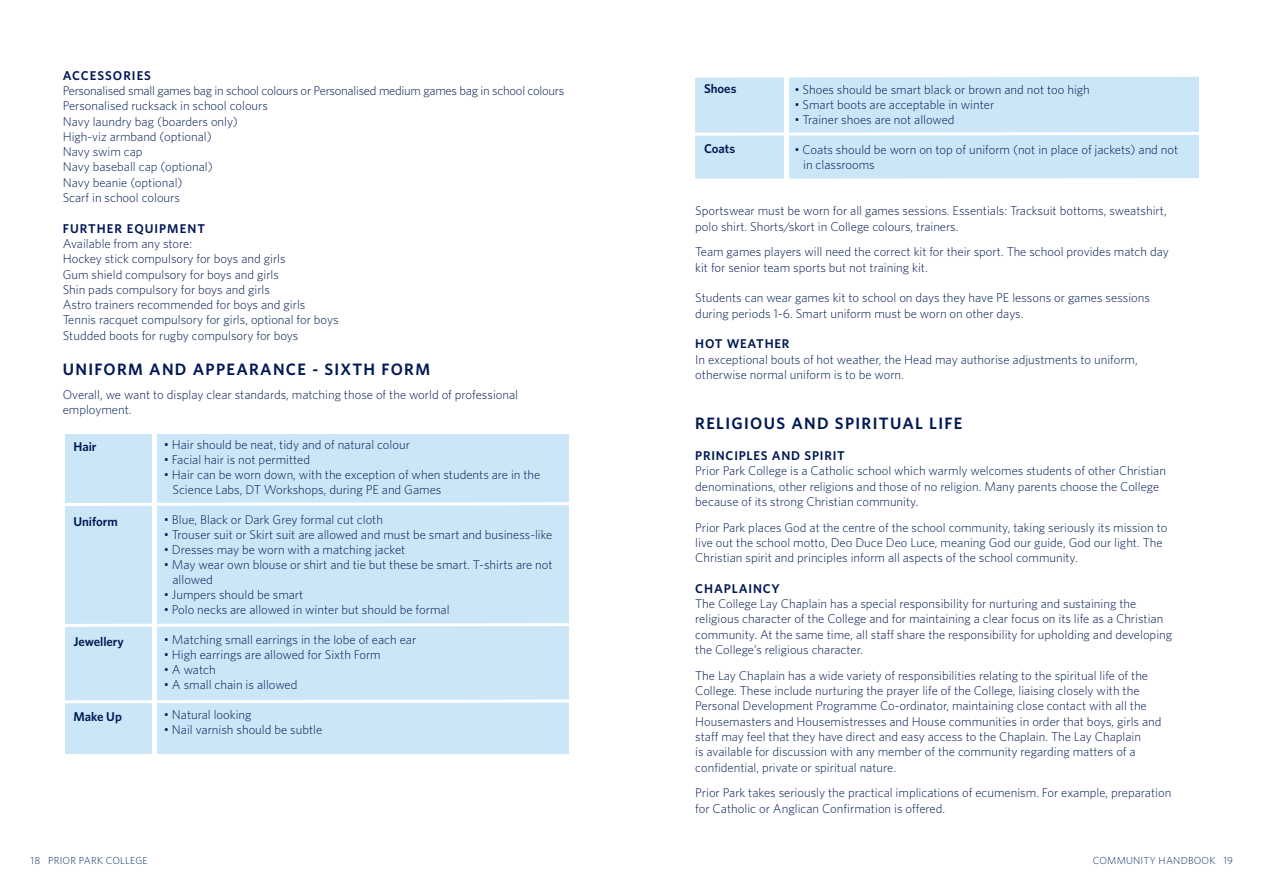
<style>
.page{position:relative;width:1263px;height:893px;background:#fff}
.page>*{position:absolute;margin:0;border:0;box-sizing:border-box;transform-origin:0 0}
.t1{font:600 16.5px "Whitney";letter-spacing:.08em;color:#001954}
.t2{font:300 12.75px/15.3px "Whitney";color:#001954}
.t3{font:300 12.75px "Whitney";letter-spacing:-.02em;color:#001954}
.t4{font:600 12.75px "Whitney";letter-spacing:.06em;color:#001954}
.t5{font:600 12.75px "Whitney";letter-spacing:.08em;color:#001954}
.t6{font:600 12.75px "Whitney";color:#001954}
.t7{font:300 10.2px "Whitney";letter-spacing:.02em;color:#002c62}
</style>
<div class="page">
<div style="left:65px;top:434px;width:504px;height:320px;background:#cbe6f7"></div>
<hr style="left:152px;top:422px;width:4px;height:372px;background:#fff">
<svg style="left:65px;top:501px;width:504px;height:6px"></svg>
<svg style="left:65px;top:622px;width:504px;height:6px"></svg>
<svg style="left:65px;top:698px;width:504px;height:7px"></svg>
<div style="left:695px;top:76px;width:504px;height:104px;background:#cbe6f7"></div>
<hr style="left:785px;top:36px;width:4px;height:220px;background:#fff">
<svg style="left:695px;top:76px;width:504px;height:3px"></svg>
<svg style="left:695px;top:130px;width:504px;height:7px"></svg>
<svg style="left:695px;top:177px;width:504px;height:3px"></svg>
<p class="t5" style="left:63px;top:67px;width:90px">ACCESSORIES</p>
<p class="t3" style="left:63px;top:83px;width:503px">Personalised small games bag in school colours or Personalised medium games bag in school colours</p>
<p class="t2" style="left:63px;top:98px;width:207px">Personalised rucksack in school colours</p>
<p class="t2" style="left:63px;top:113px;width:177px">Navy laundry bag (boarders only)</p>
<p class="t2" style="left:63px;top:129px;width:151px">High-viz armband (optional)</p>
<p class="t2" style="left:63px;top:144px;width:81px">Navy swim cap</p>
<p class="t2" style="left:63px;top:159px;width:151px">Navy baseball cap (optional)</p>
<p class="t2" style="left:63px;top:174px;width:121px">Navy beanie (optional)</p>
<p class="t2" style="left:63px;top:190px;width:119px">Scarf in school colours</p>
<p class="t5" style="left:63px;top:220px;width:144px">FURTHER EQUIPMENT</p>
<p class="t2" style="left:63px;top:236px;width:131px">Available from any store:</p>
<p class="t2" style="left:63px;top:251px;width:224px">Hockey stick compulsory for boys and girls</p>
<p class="t2" style="left:63px;top:266px;width:218px">Gum shield compulsory for boys and girls</p>
<p class="t2" style="left:63px;top:282px;width:209px">Shin pads compulsory for boys and girls</p>
<p class="t2" style="left:63px;top:297px;width:244px">Astro trainers recommended for boys and girls</p>
<p class="t2" style="left:63px;top:312px;width:277px">Tennis racquet compulsory for girls, optional for boys</p>
<p class="t2" style="left:63px;top:327px;width:237px">Studded boots for rugby compulsory for boys</p>
<p class="t1" style="left:63px;top:359px;width:369px">UNIFORM AND APPEARANCE - SIXTH FORM</p>
<p class="t2" style="left:63px;top:387px;width:457px">Overall, we want to display clear standards, matching those of the world of professional employment.</p>
<p class="t2" style="left:164px;top:437px;width:248px">• Hair should be neat, tidy and of natural colour</p>
<p class="t2" style="left:164px;top:452px;width:148px">• Facial hair is not permitted</p>
<p class="t2" style="left:164px;top:467px;width:378px">• Hair can be worn down, with the exception of when students are in the</p>
<p class="t2" style="left:172px;top:482px;width:270px">Science Labs, DT Workshops, during PE and Games</p>
<p class="t2" style="left:164px;top:512px;width:221px">• Blue, Black or Dark Grey formal cut cloth</p>
<p class="t2" style="left:164px;top:527px;width:390px">• Trouser suit or Skirt suit are allowed and must be smart and business-like</p>
<p class="t2" style="left:164px;top:542px;width:243px">• Dresses may be worn with a matching jacket</p>
<p class="t2" style="left:164px;top:557px;width:390px">• May wear own blouse or shirt and tie but these be smart. T-shirts are not</p>
<p class="t2" style="left:172px;top:572px;width:42px">allowed</p>
<p class="t2" style="left:164px;top:587px;width:141px">• Jumpers should be smart</p>
<p class="t2" style="left:164px;top:602px;width:287px">• Polo necks are allowed in winter but should be formal</p>
<p class="t2" style="left:164px;top:632px;width:254px">• Matching small earrings in the lobe of each ear</p>
<p class="t2" style="left:164px;top:647px;width:219px">• High earrings are allowed for Sixth Form</p>
<p class="t2" style="left:164px;top:662px;width:54px">• A watch</p>
<p class="t2" style="left:164px;top:677px;width:135px">• A small chain is allowed</p>
<p class="t2" style="left:164px;top:707px;width:89px">• Natural looking</p>
<p class="t2" style="left:164px;top:722px;width:160px">• Nail varnish should be subtle</p>
<p class="t4" style="left:73px;top:439px;width:25px">Hair</p>
<p class="t6" style="left:73px;top:514px;width:46px">Uniform</p>
<p class="t6" style="left:73px;top:634px;width:52px">Jewellery</p>
<p class="t4" style="left:73px;top:709px;width:50px">Make Up</p>
<p class="t4" style="left:704px;top:81px;width:34px">Shoes</p>
<p class="t4" style="left:704px;top:141px;width:33px">Coats</p>
<p class="t2" style="left:794px;top:82px;width:297px">• Shoes should be smart black or brown and not too high</p>
<p class="t2" style="left:794px;top:97px;width:201px">• Smart boots are acceptable in winter</p>
<p class="t2" style="left:794px;top:112px;width:162px">• Trainer shoes are not allowed</p>
<p class="t2" style="left:794px;top:142px;width:385px">• Coats should be worn on top of uniform (not in place of jackets) and not</p>
<p class="t2" style="left:803px;top:157px;width:73px">in classrooms</p>
<p class="t2" style="left:695px;top:203px;width:473px">Sportswear must be worn for all games sessions. Essentials: Tracksuit bottoms, sweatshirt, polo shirt. Shorts/skort in College colours, trainers.</p>
<p class="t2" style="left:695px;top:244px;width:475px">Team games players will need the correct kit for their sport. The school provides match day kit for senior team sports but not training kit.</p>
<p class="t2" style="left:695px;top:290px;width:456px">Students can wear games kit to school on days they have PE lessons or games sessions during periods 1-6. Smart uniform must be worn on other days.</p>
<p class="t4" style="left:695px;top:336px;width:96px">HOT WEATHER</p>
<p class="t2" style="left:695px;top:351px;width:444px">In exceptional bouts of hot weather, the Head may authorise adjustments to uniform, otherwise normal uniform is to be worn.</p>
<p class="t1" style="left:695px;top:414px;width:269px">RELIGIOUS AND SPIRITUAL LIFE</p>
<p class="t4" style="left:695px;top:448px;width:151px">PRINCIPLES AND SPIRIT</p>
<p class="t2" style="left:695px;top:463px;width:472px">Prior Park College is a Catholic school which warmly welcomes students of other Christian denominations, other religions and those of no religion. Many parents choose the College because of its strong Christian community.</p>
<p class="t2" style="left:695px;top:519px;width:474px">Prior Park places God at the centre of the school community, taking seriously its mission to live out the school motto, Deo Duce Deo Luce, meaning God our guide, God our light. The<br>Christian spirit and principles inform all aspects of the school community.</p>
<p class="t4" style="left:695px;top:581px;width:86px">CHAPLAINCY</p>
<p class="t2" style="left:695px;top:596px;width:478px">The College Lay Chaplain has a special responsibility for nurturing and sustaining the religious character of the College and for maintaining a clear focus on its life as a Christian community. At the same time, all staff share the responsibility for upholding and developing the College’s religious character.</p>
<p class="t2" style="left:695px;top:667px;width:468px">The Lay Chaplain has a wide variety of responsibilities relating to the spiritual life of the College. These include nurturing the prayer life of the College, liaising closely with the Personal Development Programme Co-ordinator, maintaining close contact with all the Housemasters and Housemistresses and House communities in order that boys, girls and staff may feel that they have direct and easy access to the Chaplain. The Lay Chaplain<br>is available for discussion with any member of the community regarding matters of a confidential, private or spiritual nature.</p>
<p class="t2" style="left:695px;top:785px;width:478px">Prior Park takes seriously the practical implications of ecumenism. For example, preparation</p>
<p class="t2" style="left:695px;top:800px;width:251px">for Catholic or Anglican Confirmation is offered.</p>
<p class="t7" style="left:31px;top:855px;width:119px">18 PRIOR PARK COLLEGE</p>
<p class="t7" style="left:1093px;top:855px;width:142px">COMMUNITY HANDBOOK 19</p>
</div>
